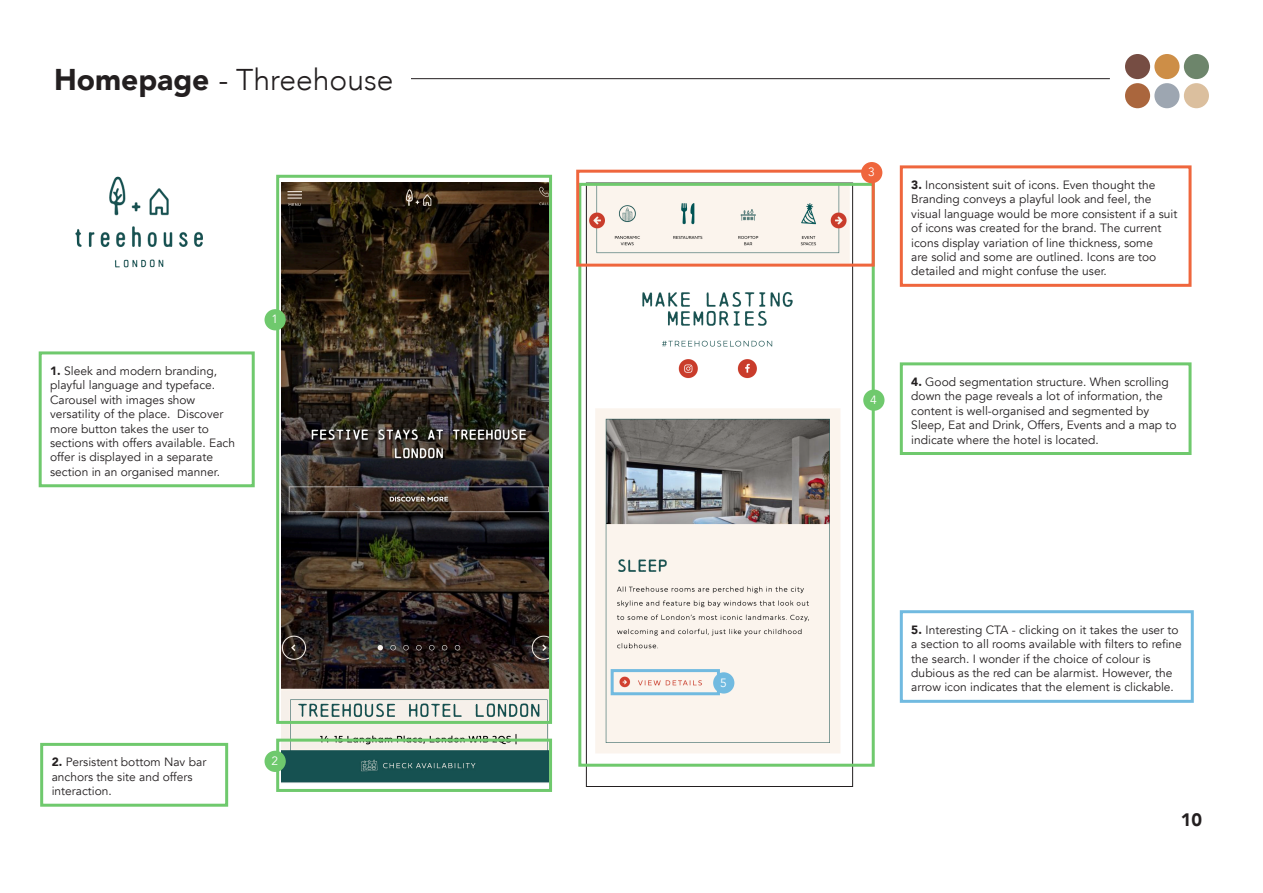
<style>
.page{position:relative;width:1263px;height:893px;background:#fff}
.page>*{position:absolute;margin:0;border:0;box-sizing:border-box;transform-origin:0 0}
.t1{font:300 30px "Avenir";color:#231f20}
.t2{font:900 18px "Avenir";color:#231f20}
.t3{font:12px/14.4px "Avenir";color:#231f20}
.t4{font:12px "Avenir";color:#fff}
.s1{font-weight:900}
</style>
<div class="page">
<img style="left:282px;top:183px;width:266px;height:600px">
<div style="left:1184px;top:83px;width:25px;height:25px;background:#dbbf9e;border-radius:50%"></div>
<div style="left:1184px;top:54px;width:25px;height:25px;background:#6d856b;border-radius:50%"></div>
<div style="left:1154px;top:83px;width:25px;height:25px;background:#9da6b1;border-radius:50%"></div>
<div style="left:1154px;top:54px;width:25px;height:25px;background:#cd8e47;border-radius:50%"></div>
<div style="left:1125px;top:83px;width:25px;height:25px;background:#aa663d;border-radius:50%"></div>
<div style="left:1125px;top:54px;width:25px;height:25px;background:#764d43;border-radius:50%"></div>
<hr style="left:252px;top:78px;width:858px;height:1px;background:#231f20">
<div style="left:54px;top:60px;width:356px;height:47px;background:#fff"></div>
<img style="left:75px;top:176px;width:128px;height:92px">
<img style="left:588px;top:187px;width:262px;height:566px">
<div style="left:276px;top:739px;width:276px;height:53px;border:3px solid #6fc96d"></div>
<div style="left:276px;top:175px;width:276px;height:549px;border:3px solid #6fc96d"></div>
<div style="left:40px;top:743px;width:188px;height:64px;border:3px solid #6fc96d"></div>
<div style="left:900px;top:610px;width:294px;height:93px;border:3px solid #71bae0"></div>
<div style="left:900px;top:165px;width:291px;height:122px;border:3px solid #ef663d"></div>
<div style="left:900px;top:362px;width:291px;height:93px;border:3px solid #6fc96d"></div>
<div style="left:39px;top:351px;width:216px;height:136px;border:3px solid #6fc96d"></div>
<div style="left:578px;top:183px;width:297px;height:584px;border:3px solid #6fc96d"></div>
<div style="left:576px;top:170px;width:299px;height:97px;border:3px solid #ef663d"></div>
<div style="left:264px;top:309px;width:22px;height:21px;background:#6fc96d;border-radius:50%"></div>
<div style="left:264px;top:751px;width:22px;height:21px;background:#6fc96d;border-radius:50%"></div>
<div style="left:861px;top:162px;width:21px;height:21px;background:#ef663d;border-radius:50%"></div>
<div style="left:863px;top:389px;width:21px;height:22px;background:#6fc96d;border-radius:50%"></div>
<div style="left:713px;top:672px;width:21px;height:21px;background:#71bae0;border-radius:50%"></div>
<div style="left:611px;top:669px;width:109px;height:26px;border:3px solid #71bae0"></div>
<p class="t1" style="left:54px;top:61px;width:341px"><span class="s1">Homepage</span> - Threehouse</p>
<p class="t3" style="left:50px;top:364px;width:168px"><span class="s1">1.</span> Sleek and modern branding, playful language and typeface.</p>
<p class="t3" style="left:50px;top:393px;width:186px">Carousel with images show versatility of the place. Discover more button takes the user to sections with offers available. Each offer is displayed in a separate section in an organised manner.</p>
<p class="t4" style="left:271px;top:312px;width:8px">1</p>
<p class="t3" style="left:52px;top:755px;width:156px"><span class="s1">2.</span> Persistent bottom Nav bar anchors the site and offers interaction.</p>
<p class="t4" style="left:271px;top:754px;width:8px">2</p>
<p class="t4" style="left:720px;top:675px;width:8px">5</p>
<p class="t4" style="left:868px;top:165px;width:8px">3</p>
<p class="t3" style="left:911px;top:178px;width:268px"><span class="s1">3.</span> Inconsistent suit of icons. Even thought the Branding conveys a playful look and feel, the visual language would be more consistent if a suit of icons was created for the brand. The current icons display variation of line thickness, some<br>are solid and some are outlined. Icons are too detailed and might confuse the user.</p>
<p class="t4" style="left:870px;top:393px;width:8px">4</p>
<p class="t3" style="left:911px;top:375px;width:267px"><span class="s1">4.</span> Good segmentation structure. When scrolling down the page reveals a lot of information, the content is well-organised and segmented by Sleep, Eat and Drink, Offers, Events and a map to indicate where the hotel is located.</p>
<p class="t3" style="left:911px;top:623px;width:272px"><span class="s1">5.</span> Interesting CTA - clicking on it takes the user to a section to all rooms available with filters to refine the search. I wonder if the choice of colour is dubious as the red can be alarmist. However, the arrow icon indicates that the element is clickable.</p>
<h2 class="t2" style="left:1181px;top:804px;width:23px">10</h2>
</div>
